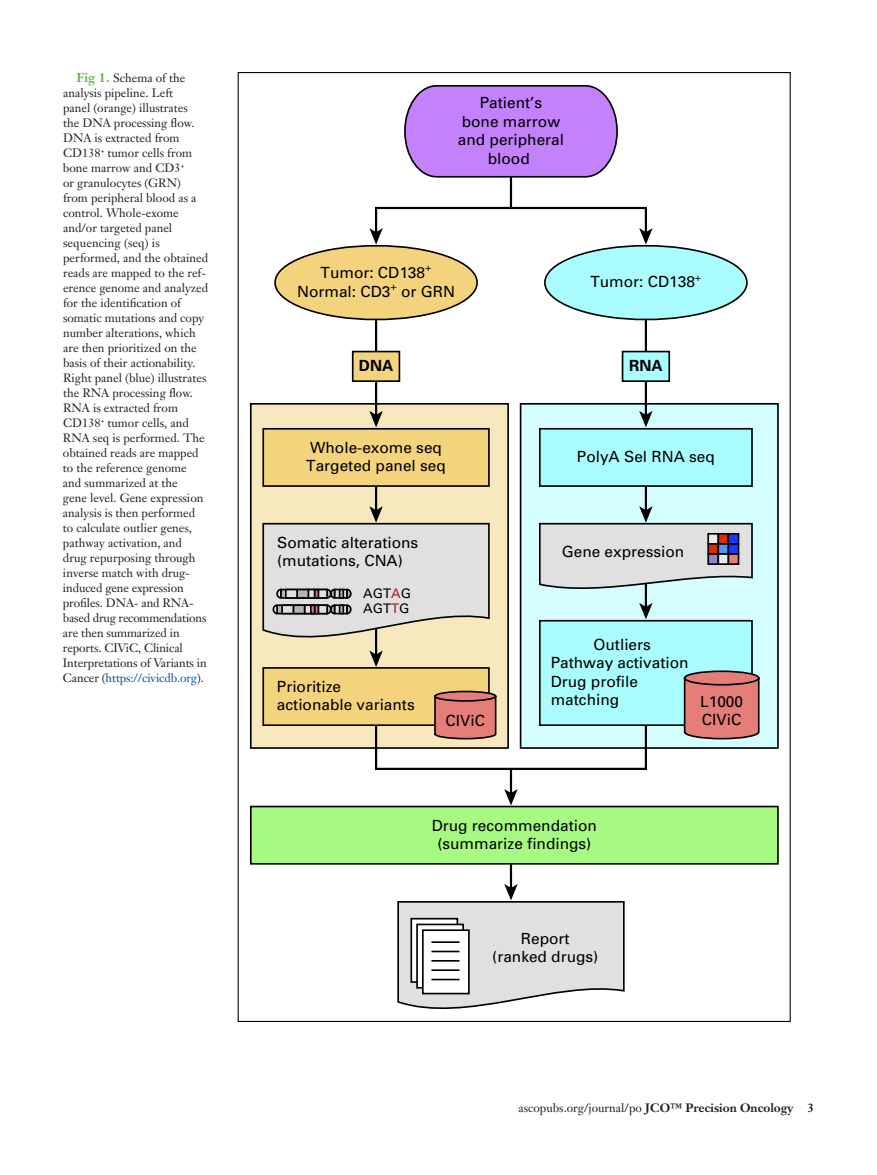
<style>
.page{position:relative;width:877px;height:1175px;background:#fff}
.page>*{position:absolute;margin:0;border:0;box-sizing:border-box;transform-origin:0 0}
.t1{font:15.45px/18.5px "Univers";color:#000}
.t2{font:700 15.45px "Univers";color:#000}
.t3{font:13.2px/15.6px "Univers";color:#000}
.t4{font:12px/15px "Janson Text LT Pro";color:#231f20}
.t5{font:10.95px "Univers";color:#000}
.s1{font-weight:700;font-size:12.75px;color:#6ab342}
.s2{color:#0054a6}
.s3{color:#a42027}
.s4{font-weight:700}
</style>
<div class="page">
<svg style="left:404px;top:85px;width:214px;height:93px;background:#be84ef"></svg>
<div style="left:251px;top:806px;width:527px;height:57px;background:#a7fa81"></div>
<div style="left:250px;top:805px;width:529px;height:59px;border:2px solid #000"></div>
<div style="left:521px;top:404px;width:257px;height:344px;background:#d4feff"></div>
<div style="left:520px;top:403px;width:259px;height:346px;border:2px solid #000"></div>
<div style="left:540px;top:429px;width:212px;height:57px;background:#a9fdff"></div>
<div style="left:539px;top:428px;width:214px;height:59px;border:2px solid #000"></div>
<div style="left:251px;top:404px;width:257px;height:344px;background:#f8e8be"></div>
<div style="left:250px;top:403px;width:259px;height:346px;border:2px solid #000"></div>
<div style="left:263px;top:429px;width:226px;height:57px;background:#f4d37d"></div>
<div style="left:262px;top:428px;width:228px;height:59px;border:2px solid #000"></div>
<div style="left:375px;top:207px;width:272px;height:27px;border:2px solid #000"></div>
<svg style="left:533px;top:228px;width:215px;height:97px"></svg>
<svg style="left:274px;top:228px;width:213px;height:97px"></svg>
<hr style="left:510px;top:177px;width:2px;height:31px;background:#000">
<hr style="left:375px;top:319px;width:2px;height:96px;background:#000">
<svg style="left:369px;top:411px;width:14px;height:16px"></svg>
<div style="left:353px;top:351px;width:46px;height:30px;background:#f3d37d"></div>
<div style="left:352px;top:351px;width:48px;height:31px;border:2px solid #000"></div>
<hr style="left:375px;top:486px;width:2px;height:25px;background:#000">
<hr style="left:510px;top:769px;width:2px;height:25px;background:#000">
<svg style="left:504px;top:789px;width:14px;height:16px"></svg>
<hr style="left:510px;top:863px;width:2px;height:25px;background:#000">
<svg style="left:397px;top:884px;width:228px;height:126px"></svg>
<hr style="left:645px;top:319px;width:2px;height:96px;background:#000">
<svg style="left:639px;top:411px;width:14px;height:16px"></svg>
<hr style="left:645px;top:486px;width:2px;height:25px;background:#000">
<div style="left:375px;top:724px;width:272px;height:46px;border:2px solid #000"></div>
<div style="left:623px;top:351px;width:46px;height:30px;background:#a9fdff"></div>
<div style="left:622px;top:351px;width:48px;height:31px;border:2px solid #000"></div>
<svg style="left:262px;top:506px;width:498px;height:234px"></svg>
<p class="t4" style="left:63px;top:70px;width:147px;text-indent:14px"><span class="s1">Fig 1.</span> Schema of the analysis pipeline. Left<br>panel (orange) illustrates<br>the DNA processing flow.<br>DNA is extracted from<br>CD138<sup>+</sup> tumor cells from bone marrow and CD3<sup>+<br></sup>or granulocytes (GRN) from peripheral blood as a control. Whole-exome and/or targeted panel sequencing (seq) is performed, and the obtained reads are mapped to the ref&shy;erence genome and analyzed for the identification of somatic mutations and copy number alterations, which are then prioritized on the basis of their actionability.<br>Right panel (blue) illustrates the RNA processing flow.<br>RNA is extracted from<br>CD138<sup>+</sup> tumor cells, and<br>RNA seq is performed. The obtained reads are mapped to the reference genome and summarized at the<br>gene level. Gene expression analysis is then performed to calculate outlier genes, pathway activation, and drug repurposing through inverse match with drug&shy;induced gene expression profiles. DNA- and RNA&shy;based drug recommendations are then summarized in reports. CIViC, Clinical<br>Interpretations of Variants in<br>Cancer (<span class="s2">https://civicdb.org</span>).</p>
<p class="t1" style="left:458px;top:94px;width:108px;text-align:center">Patient’s<br>bone marrow and peripheral blood</p>
<p class="t5" style="left:425px;top:261px;width:8px">+</p>
<p class="t1" style="left:297px;top:282px;width:159px">Normal: CD3<sup>+</sup> or GRN</p>
<p class="t1" style="left:321px;top:263px;width:106px">Tumor: CD138</p>
<p class="t5" style="left:695px;top:270px;width:8px">+</p>
<p class="t1" style="left:590px;top:273px;width:106px">Tumor: CD138</p>
<p class="t2" style="left:359px;top:356px;width:36px">DNA</p>
<p class="t2" style="left:629px;top:356px;width:35px">RNA</p>
<p class="t1" style="left:306px;top:438px;width:141px">Whole-exome seq<br>Targeted panel seq</p>
<p class="t1" style="left:277px;top:533px;width:143px">Somatic alterations (mutations, CNA)</p>
<p class="t3" style="left:363px;top:585px;width:49px">AGT<span class="s3">A</span>G<br>AGT<span class="s3">T</span>G</p>
<p class="t1" style="left:277px;top:677px;width:139px">Prioritize actionable variants</p>
<p class="t1" style="left:446px;top:711px;width:41px">CIViC</p>
<p class="t1" style="left:577px;top:447px;width:139px">PolyA Sel RNA seq</p>
<p class="t1" style="left:562px;top:543px;width:124px">Gene expression</p>
<p class="t1" style="left:551px;top:635px;width:139px;text-indent:43px">Outliers<br>Pathway activation<br>Drug profile matching</p>
<p class="t1" style="left:700px;top:692px;width:44px">L1000<br>CIViC</p>
<p class="t1" style="left:432px;top:816px;width:167px;text-align:center">Drug recommendation (summarize findings)</p>
<p class="t1" style="left:492px;top:929px;width:108px;text-align:center">Report (ranked drugs)</p>
<p class="t4" style="left:518px;top:1100px;width:297px">ascopubs.org/journal/po <span class="s4">JCO™ Precision Oncology 3</span></p>
</div>
